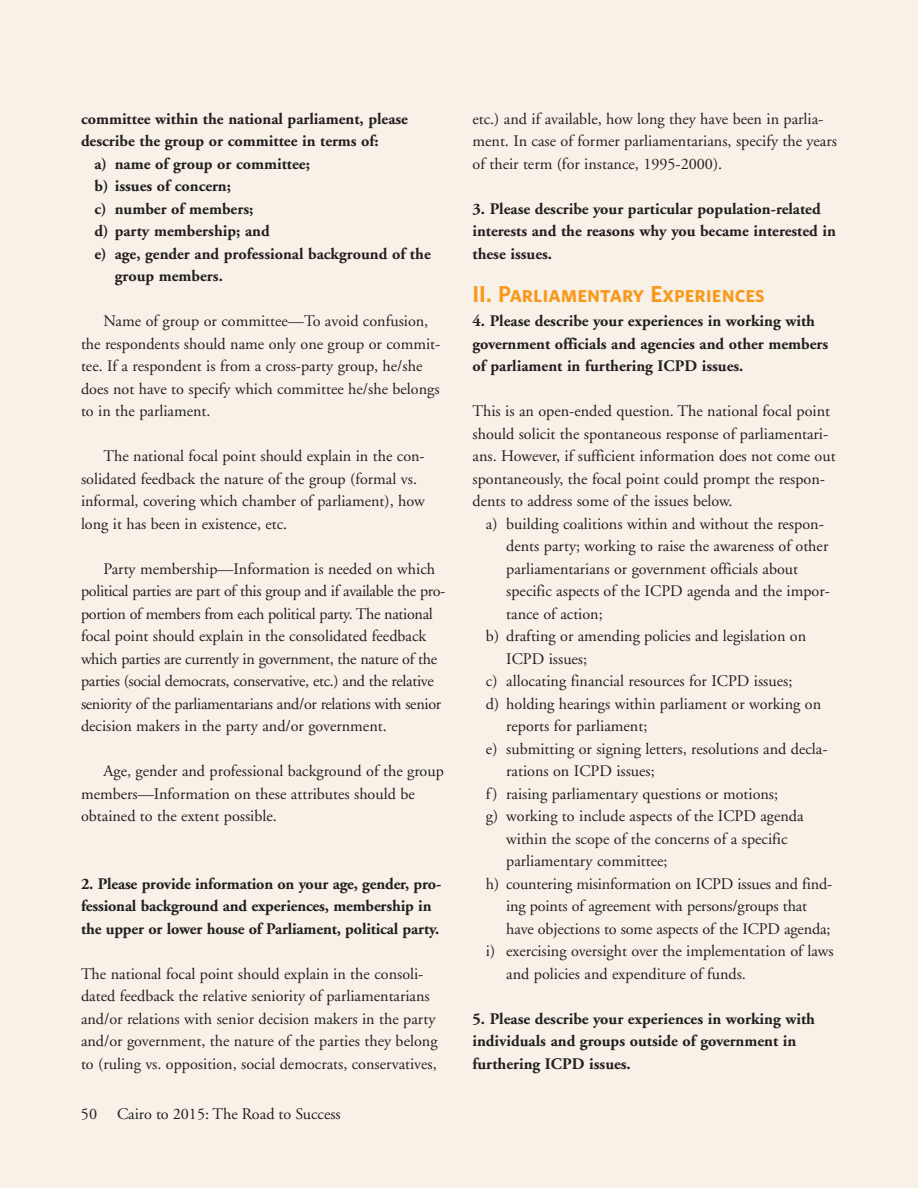
<style>
.page{position:relative;width:918px;height:1188px;background:#f8f1e8}
.page>*{position:absolute;margin:0;border:0;box-sizing:border-box;transform-origin:0 0}
.t1{font:21px "UNFPA Bold SC";color:#f8991c}
.t2{font:16.2px/22.5px "Adobe Garamond";color:#231f20}
.t3{font:700 16.2px/22.5px "Adobe Garamond";color:#231f20}
.t4{font:16.2px/22.5px "Adobe Garamond";letter-spacing:-.02em;color:#231f20}
</style>
<div class="page">
<p class="t3" style="left:81px;top:109px;width:329px">committee within the national parliament, please</p>
<p class="t3" style="left:81px;top:131px;width:299px">describe the group or committee in terms of:</p>
<p class="t3" style="left:94px;top:154px;width:217px">a) name of group or committee;</p>
<p class="t3" style="left:94px;top:176px;width:138px">b) issues of concern;</p>
<p class="t3" style="left:94px;top:199px;width:160px">c) number of members;</p>
<p class="t3" style="left:94px;top:221px;width:177px">d) party membership; and</p>
<p class="t3" style="left:94px;top:244px;width:338px">e) age, gender and professional background of the</p>
<p class="t3" style="left:115px;top:266px;width:110px">group members.</p>
<p class="t2" style="left:81px;top:311px;width:361px;text-indent:22px">Name of group or committee—To avoid confusion, the respondents should name only one group or commit&shy;tee. If a respondent is from a cross-party group, he/she does not have to specify which committee he/she belongs to in the parliament.</p>
<p class="t2" style="left:81px;top:446px;width:345px;text-indent:22px">The national focal point should explain in the con&shy;solidated feedback the nature of the group (formal vs. informal, covering which chamber of parliament), how long it has been in existence, etc.</p>
<p class="t4" style="left:81px;top:559px;width:366px;text-indent:22px">Party membership—Information is needed on which political parties are part of this group and if available the pro&shy;portion of members from each political party. The national focal point should explain in the consolidated feedback which parties are currently in government, the nature of the parties (social democrats, conservative, etc.) and the relative seniority of the parliamentarians and/or relations with senior decision makers in the party and/or government.</p>
<p class="t2" style="left:81px;top:761px;width:364px;text-indent:22px">Age, gender and professional background of the group members—Information on these attributes should be obtained to the extent possible.</p>
<p class="t3" style="left:81px;top:874px;width:362px">2. Please provide information on your age, gender, pro&shy;fessional background and experiences, membership in the upper or lower house of Parliament, political party.</p>
<p class="t2" style="left:81px;top:964px;width:358px">The national focal point should explain in the consoli&shy;dated feedback the relative seniority of parliamentarians and/or relations with senior decision makers in the party and/or government, the nature of the parties they belong to (ruling vs. opposition, social democrats, conservatives,</p>
<p class="t2" style="left:81px;top:1104px;width:261px">50 Cairo to 2015: The Road to Success</p>
<p class="t2" style="left:473px;top:109px;width:366px">etc.) and if available, how long they have been in parlia&shy;ment. In case of former parliamentarians, specify the years of their term (for instance, 1995-2000).</p>
<p class="t3" style="left:473px;top:199px;width:365px">3. Please describe your particular population-related interests and the reasons why you became interested in these issues.</p>
<p class="t1" style="left:472px;top:282px;width:294px">II. Parliamentary Experiences</p>
<p class="t3" style="left:472px;top:311px;width:357px">4. Please describe your experiences in working with government officials and agencies and other members of parliament in furthering ICPD issues.</p>
<p class="t2" style="left:472px;top:401px;width:365px">This is an open-ended question. The national focal point should solicit the spontaneous response of parliamentari&shy;ans. However, if sufficient information does not come out spontaneously, the focal point could prompt the respon&shy;dents to address some of the issues below.</p>
<p class="t2" style="left:486px;top:514px;width:339px">a) building coalitions within and without the respon-</p>
<p class="t2" style="left:506px;top:536px;width:324px">dents party; working to raise the awareness of other</p>
<p class="t2" style="left:506px;top:559px;width:293px">parliamentarians or government officials about</p>
<p class="t2" style="left:506px;top:581px;width:325px">specific aspects of the ICPD agenda and the impor-</p>
<p class="t2" style="left:506px;top:604px;width:98px">tance of action;</p>
<p class="t2" style="left:486px;top:626px;width:322px">b) drafting or amending policies and legislation on</p>
<p class="t2" style="left:506px;top:649px;width:82px">ICPD issues;</p>
<p class="t2" style="left:486px;top:671px;width:308px">c) allocating financial resources for ICPD issues;</p>
<p class="t2" style="left:486px;top:694px;width:337px">d) holding hearings within parliament or working on</p>
<p class="t2" style="left:506px;top:716px;width:143px">reports for parliament;</p>
<p class="t2" style="left:486px;top:739px;width:343px">e) submitting or signing letters, resolutions and decla-</p>
<p class="t2" style="left:506px;top:761px;width:150px">rations on ICPD issues;</p>
<p class="t2" style="left:486px;top:784px;width:294px">f) raising parliamentary questions or motions;</p>
<p class="t2" style="left:486px;top:806px;width:319px">g) working to include aspects of the ICPD agenda</p>
<p class="t2" style="left:506px;top:829px;width:283px">within the scope of the concerns of a specific</p>
<p class="t2" style="left:506px;top:851px;width:163px">parliamentary committee;</p>
<p class="t2" style="left:486px;top:874px;width:348px">h) countering misinformation on ICPD issues and find-</p>
<p class="t2" style="left:506px;top:896px;width:302px">ing points of agreement with persons/groups that</p>
<p class="t2" style="left:506px;top:919px;width:326px">have objections to some aspects of the ICPD agenda;</p>
<p class="t2" style="left:486px;top:941px;width:349px">i) exercising oversight over the implementation of laws</p>
<p class="t2" style="left:506px;top:964px;width:241px">and policies and expenditure of funds.</p>
<p class="t3" style="left:472px;top:1009px;width:344px">5. Please describe your experiences in working with individuals and groups outside of government in furthering ICPD issues.</p>
</div>
